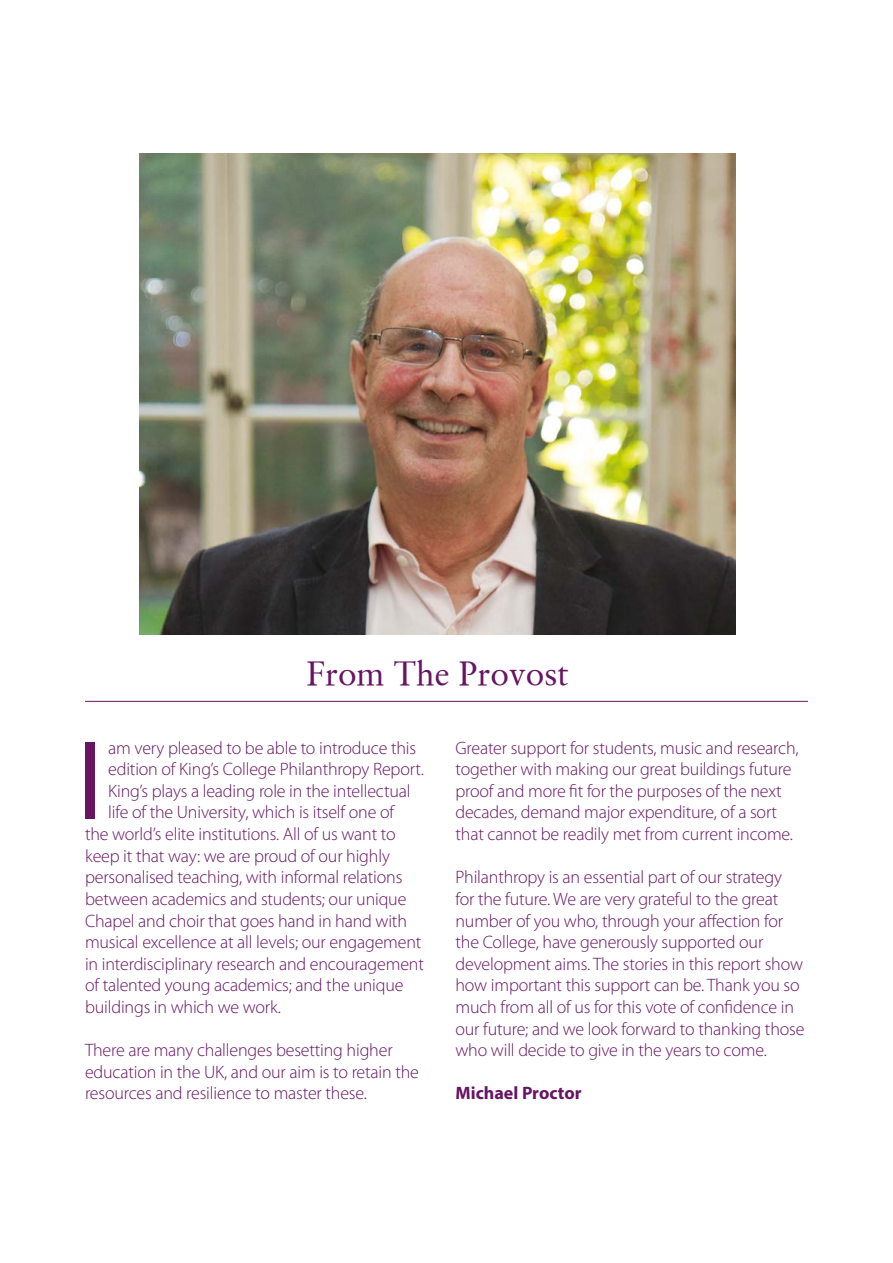
<style>
.page{position:relative;width:893px;height:1263px;background:#fff}
.page>*{position:absolute;margin:0;border:0;box-sizing:border-box;transform-origin:0 0}
.t1{font:114.15px "Myriad Pro";color:#671463}
.t2{font:33.45px "Sabon Roman";color:#671463}
.t3{font:300 18px/21.6px "Myriad Pro";letter-spacing:-.01em;color:#671463}
.t4{font:700 18px "Myriad Pro";color:#671463}
</style>
<div class="page">
<img style="left:140px;top:153px;width:595px;height:482px">
<hr style="left:85px;top:701px;width:723px;height:1px;background:#671463">
<h2 class="t2" style="left:306px;top:653px;width:264px">From The Provost</h2>
<h1 class="t1" style="left:76px;top:710px;width:29px">I</h1>
<p class="t3" style="left:108px;top:737px;width:309px">am very pleased to be able to introduce this</p>
<p class="t3" style="left:108px;top:758px;width:317px">edition of King’s College Philanthropy Report.</p>
<p class="t3" style="left:108px;top:780px;width:304px">King’s plays a leading role in the intellectual</p>
<p class="t3" style="left:108px;top:801px;width:287px">life of the University, which is itself one of</p>
<p class="t3" style="left:85px;top:823px;width:312px">the world’s elite institutions. All of us want to</p>
<p class="t3" style="left:85px;top:845px;width:306px">keep it that way: we are proud of our highly</p>
<p class="t3" style="left:85px;top:866px;width:319px">personalised teaching, with informal relations</p>
<p class="t3" style="left:85px;top:888px;width:323px">between academics and students; our unique</p>
<p class="t3" style="left:85px;top:909px;width:323px">Chapel and choir that goes hand in hand with</p>
<p class="t3" style="left:85px;top:931px;width:338px">musical excellence at all levels; our engagement</p>
<p class="t3" style="left:85px;top:953px;width:340px">in interdisciplinary research and encouragement</p>
<p class="t3" style="left:85px;top:974px;width:320px">of talented young academics; and the unique</p>
<p class="t3" style="left:85px;top:996px;width:197px">buildings in which we work.</p>
<p class="t3" style="left:85px;top:1039px;width:335px">There are many challenges besetting higher education in the UK, and our aim is to retain the resources and resilience to master these.</p>
<p class="t3" style="left:455px;top:737px;width:345px">Greater support for students, music and research, together with making our great buildings future proof and more fit for the purposes of the next decades, demand major expenditure, of a sort that cannot be readily met from current income.</p>
<p class="t3" style="left:455px;top:866px;width:350px">Philanthropy is an essential part of our strategy for the future. We are very grateful to the great number of you who, through your affection for the College, have generously supported our development aims. The stories in this report show how important this support can be. Thank you so much from all of us for this vote of confidence in our future; and we look forward to thanking those who will decide to give in the years to come.</p>
<p class="t4" style="left:455px;top:1081px;width:128px">Michael Proctor</p>
</div>
